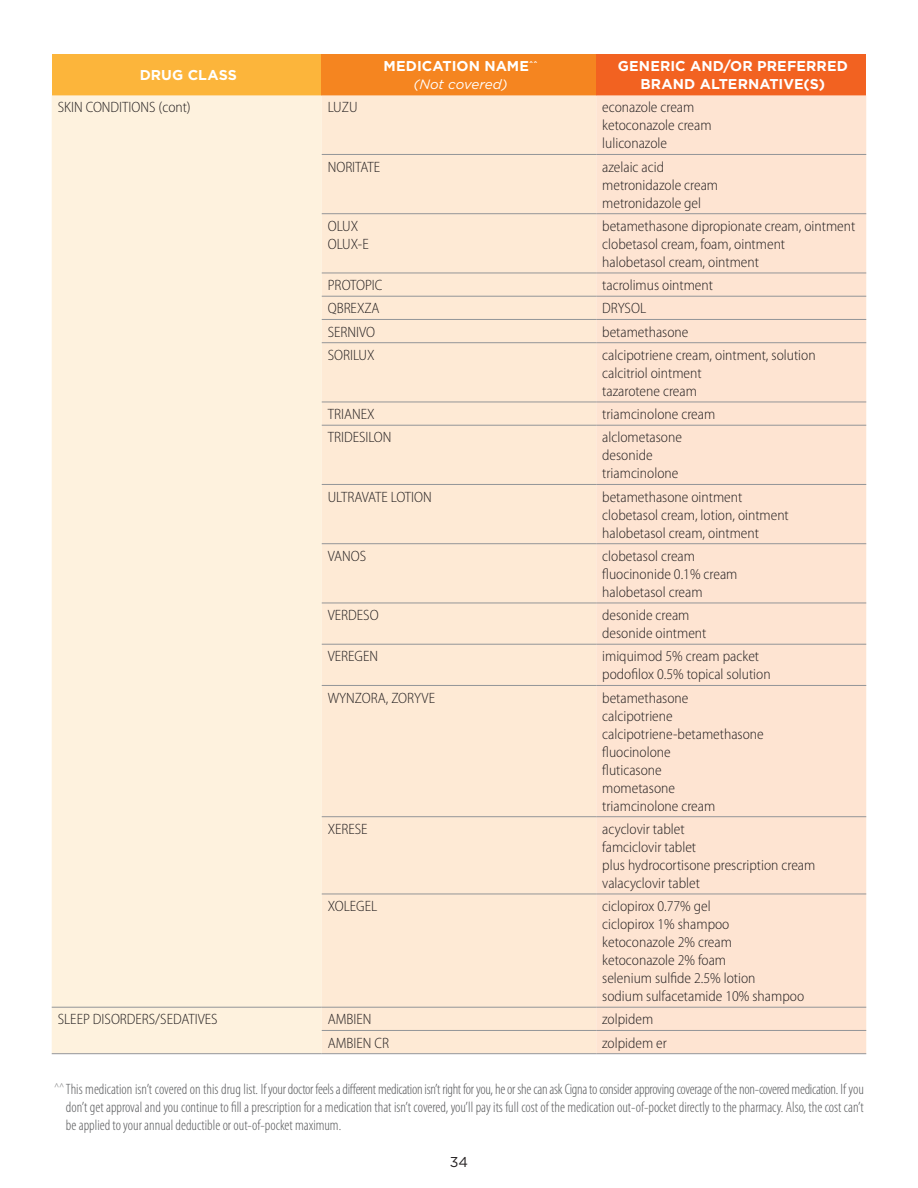
<style>
.page{position:relative;width:918px;height:1188px;background:#fff}
.page>*{position:absolute;margin:0;border:0;box-sizing:border-box;transform-origin:0 0}
.t1{font:300 semi-condensed 15px "Myriad Pro";color:#231f20}
.NB-Legal_copy_Cat{font:300 condensed 15px/18px "Myriad Pro";color:#57585a;text-align:justify}
.Table_column_header{font:700 14.25px/18px "Gotham";letter-spacing:.005em;color:#fff;text-align:center}
.t2{font:14.25px "Gotham";color:#231f20}
.Table_column_header-2{font:italic 13.5px "Gotham";color:#fff}
</style>
<div class="page">
<div style="left:52px;top:54px;width:270px;height:41px;background:#fcb53b"></div>
<div style="left:322px;top:54px;width:274px;height:41px;background:#f58520"></div>
<div style="left:596px;top:54px;width:270px;height:41px;background:#f26221"></div>
<div style="left:52px;top:95px;width:270px;height:958px;background:#fef2de"></div>
<div style="left:322px;top:95px;width:274px;height:958px;background:#feead5"></div>
<div style="left:596px;top:95px;width:270px;height:958px;background:#fee4d2"></div>
<hr style="left:52px;top:1007px;width:270px;height:1px;background:#939598">
<hr style="left:52px;top:1053px;width:270px;height:1px;background:#939598">
<hr style="left:322px;top:154px;width:274px;height:1px;background:#939598">
<hr style="left:596px;top:154px;width:270px;height:1px;background:#939598">
<hr style="left:322px;top:213px;width:274px;height:1px;background:#939598">
<hr style="left:596px;top:213px;width:270px;height:1px;background:#939598">
<hr style="left:322px;top:273px;width:274px;height:1px;background:#939598">
<hr style="left:596px;top:273px;width:270px;height:1px;background:#939598">
<hr style="left:322px;top:296px;width:274px;height:1px;background:#939598">
<hr style="left:596px;top:296px;width:270px;height:1px;background:#939598">
<hr style="left:322px;top:319px;width:274px;height:1px;background:#939598">
<hr style="left:596px;top:319px;width:270px;height:1px;background:#939598">
<hr style="left:322px;top:342px;width:274px;height:1px;background:#939598">
<hr style="left:596px;top:342px;width:270px;height:1px;background:#939598">
<hr style="left:322px;top:402px;width:274px;height:1px;background:#939598">
<hr style="left:596px;top:402px;width:270px;height:1px;background:#939598">
<hr style="left:322px;top:425px;width:274px;height:1px;background:#939598">
<hr style="left:596px;top:425px;width:270px;height:1px;background:#939598">
<hr style="left:322px;top:484px;width:274px;height:1px;background:#939598">
<hr style="left:596px;top:484px;width:270px;height:1px;background:#939598">
<hr style="left:322px;top:543px;width:274px;height:1px;background:#939598">
<hr style="left:596px;top:543px;width:270px;height:1px;background:#939598">
<hr style="left:322px;top:603px;width:274px;height:1px;background:#939598">
<hr style="left:596px;top:603px;width:270px;height:1px;background:#939598">
<hr style="left:322px;top:644px;width:274px;height:1px;background:#939598">
<hr style="left:596px;top:644px;width:270px;height:1px;background:#939598">
<hr style="left:322px;top:685px;width:274px;height:1px;background:#939598">
<hr style="left:596px;top:685px;width:270px;height:1px;background:#939598">
<hr style="left:322px;top:816px;width:274px;height:1px;background:#939598">
<hr style="left:596px;top:816px;width:270px;height:1px;background:#939598">
<hr style="left:322px;top:894px;width:274px;height:1px;background:#939598">
<hr style="left:596px;top:894px;width:270px;height:1px;background:#939598">
<hr style="left:322px;top:1007px;width:274px;height:1px;background:#939598">
<hr style="left:596px;top:1007px;width:270px;height:1px;background:#939598">
<hr style="left:322px;top:1030px;width:274px;height:1px;background:#939598">
<hr style="left:596px;top:1030px;width:270px;height:1px;background:#939598">
<hr style="left:322px;top:1053px;width:274px;height:1px;background:#939598">
<hr style="left:596px;top:1053px;width:270px;height:1px;background:#939598">
<p class="Table_column_header" style="left:140px;top:66px;width:99px">DRUG CLASS</p>
<p class="Table_column_header" style="left:384px;top:57px;width:155px">MEDICATION NAME<sup>^^</sup></p>
<p class="Table_column_header-2" style="left:414px;top:76px;width:96px">(Not covered)</p>
<p class="Table_column_header" style="left:618px;top:57px;width:232px">GENERIC AND/OR PREFERRED<br>BRAND ALTERNATIVE(S)</p>
<p class="t1" style="left:58px;top:99px;width:135px">SKIN CONDITIONS (cont)</p>
<p class="t1" style="left:328px;top:99px;width:31px">LUZU</p>
<p class="t1" style="left:602px;top:99px;width:94px">econazole cream</p>
<p class="t1" style="left:602px;top:117px;width:111px">ketoconazole cream</p>
<p class="t1" style="left:602px;top:135px;width:66px">luliconazole</p>
<p class="t1" style="left:328px;top:159px;width:54px">NORITATE</p>
<p class="t1" style="left:602px;top:159px;width:63px">azelaic acid</p>
<p class="t1" style="left:602px;top:177px;width:117px">metronidazole cream</p>
<p class="t1" style="left:602px;top:195px;width:100px">metronidazole gel</p>
<p class="t1" style="left:328px;top:218px;width:32px">OLUX</p>
<p class="t1" style="left:328px;top:236px;width:42px">OLUX-E</p>
<p class="t1" style="left:602px;top:218px;width:255px">betamethasone dipropionate cream, ointment</p>
<p class="t1" style="left:602px;top:236px;width:184px">clobetasol cream, foam, ointment</p>
<p class="t1" style="left:602px;top:254px;width:158px">halobetasol cream, ointment</p>
<p class="t1" style="left:328px;top:277px;width:56px">PROTOPIC</p>
<p class="t1" style="left:602px;top:277px;width:112px">tacrolimus ointment</p>
<p class="t1" style="left:328px;top:300px;width:53px">QBREXZA</p>
<p class="t1" style="left:602px;top:300px;width:45px">DRYSOL</p>
<p class="t1" style="left:328px;top:324px;width:49px">SERNIVO</p>
<p class="t1" style="left:602px;top:324px;width:88px">betamethasone</p>
<p class="t1" style="left:328px;top:347px;width:48px">SORILUX</p>
<p class="t1" style="left:602px;top:347px;width:215px">calcipotriene cream, ointment, solution</p>
<p class="t1" style="left:602px;top:365px;width:101px">calcitriol ointment</p>
<p class="t1" style="left:602px;top:383px;width:96px">tazarotene cream</p>
<p class="t1" style="left:328px;top:406px;width:48px">TRIANEX</p>
<p class="t1" style="left:602px;top:406px;width:115px">triamcinolone cream</p>
<p class="t1" style="left:328px;top:429px;width:65px">TRIDESILON</p>
<p class="t1" style="left:602px;top:429px;width:81px">alclometasone</p>
<p class="t1" style="left:602px;top:447px;width:52px">desonide</p>
<p class="t1" style="left:602px;top:465px;width:78px">triamcinolone</p>
<p class="t1" style="left:328px;top:489px;width:106px">ULTRAVATE LOTION</p>
<p class="t1" style="left:602px;top:489px;width:142px">betamethasone ointment</p>
<p class="t1" style="left:602px;top:507px;width:188px">clobetasol cream, lotion, ointment</p>
<p class="t1" style="left:602px;top:525px;width:158px">halobetasol cream, ointment</p>
<p class="t1" style="left:328px;top:548px;width:40px">VANOS</p>
<p class="t1" style="left:602px;top:548px;width:94px">clobetasol cream</p>
<p class="t1" style="left:602px;top:566px;width:137px">fluocinonide 0.1% cream</p>
<p class="t1" style="left:602px;top:584px;width:102px">halobetasol cream</p>
<p class="t1" style="left:328px;top:607px;width:52px">VERDESO</p>
<p class="t1" style="left:602px;top:607px;width:89px">desonide cream</p>
<p class="t1" style="left:602px;top:625px;width:106px">desonide ointment</p>
<p class="t1" style="left:328px;top:648px;width:52px">VEREGEN</p>
<p class="t1" style="left:602px;top:648px;width:158px">imiquimod 5% cream packet</p>
<p class="t1" style="left:602px;top:666px;width:170px">podofilox 0.5% topical solution</p>
<p class="t1" style="left:328px;top:690px;width:109px">WYNZORA, ZORYVE</p>
<p class="t1" style="left:602px;top:690px;width:88px">betamethasone</p>
<p class="t1" style="left:602px;top:708px;width:72px">calcipotriene</p>
<p class="t1" style="left:602px;top:726px;width:163px">calcipotriene-betamethasone</p>
<p class="t1" style="left:602px;top:744px;width:70px">fluocinolone</p>
<p class="t1" style="left:602px;top:762px;width:61px">fluticasone</p>
<p class="t1" style="left:602px;top:780px;width:74px">mometasone</p>
<p class="t1" style="left:602px;top:798px;width:115px">triamcinolone cream</p>
<p class="t1" style="left:328px;top:821px;width:41px">XERESE</p>
<p class="t1" style="left:602px;top:821px;width:84px">acyclovir tablet</p>
<p class="t1" style="left:602px;top:839px;width:95px">famciclovir tablet</p>
<p class="t1" style="left:602px;top:857px;width:215px">plus hydrocortisone prescription cream</p>
<p class="t1" style="left:602px;top:875px;width:99px">valacyclovir tablet</p>
<p class="t1" style="left:328px;top:898px;width:51px">XOLEGEL</p>
<p class="t1" style="left:602px;top:898px;width:110px">ciclopirox 0.77% gel</p>
<p class="t1" style="left:602px;top:916px;width:129px">ciclopirox 1% shampoo</p>
<p class="t1" style="left:602px;top:934px;width:131px">ketoconazole 2% cream</p>
<p class="t1" style="left:602px;top:952px;width:125px">ketoconazole 2% foam</p>
<p class="t1" style="left:602px;top:970px;width:155px">selenium sulfide 2.5% lotion</p>
<p class="t1" style="left:602px;top:988px;width:203px">sodium sulfacetamide 10% shampoo</p>
<p class="t1" style="left:58px;top:1011px;width:161px">SLEEP DISORDERS/SEDATIVES</p>
<p class="t1" style="left:328px;top:1011px;width:45px">AMBIEN</p>
<p class="t1" style="left:602px;top:1011px;width:53px">zolpidem</p>
<p class="t1" style="left:328px;top:1035px;width:63px">AMBIEN CR</p>
<p class="t1" style="left:602px;top:1035px;width:66px">zolpidem er</p>
<p class="NB-Legal_copy_Cat" style="left:66px;top:1080px;width:799px;text-indent:-12px"><sup>^^</sup> This medication isn’t covered on this drug list. If your doctor feels a different medication isn’t right for you, he or she can ask Cigna to consider approving coverage of the non-covered medication. If you don’t get approval and you continue to fill a prescription for a medication that isn’t covered, you’ll pay its full cost of the medication out-of-pocket directly to the pharmacy. Also, the cost can’t be applied to your annual deductible or out-of-pocket maximum.</p>
<p class="t2" style="left:450px;top:1153px;width:20px">34</p>
</div>
